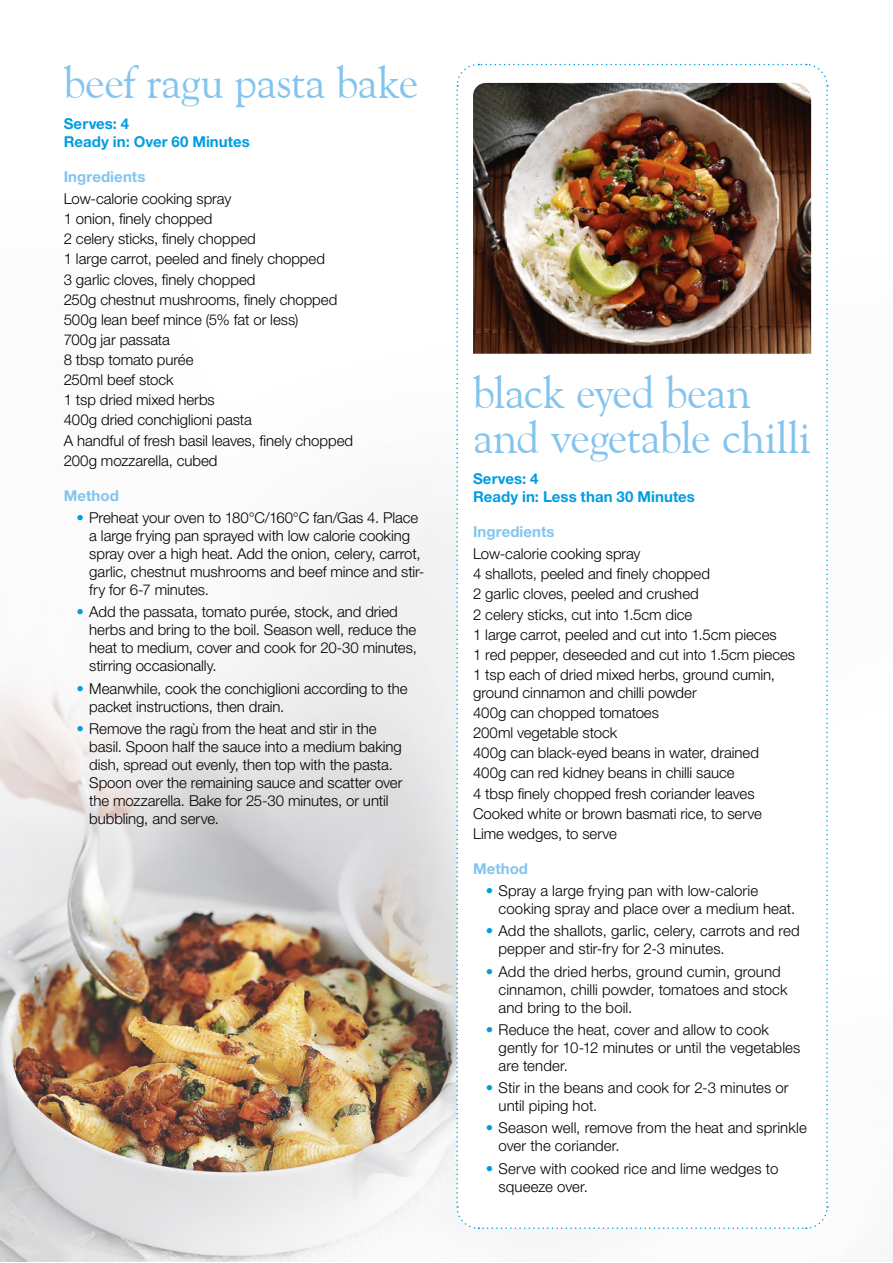
<style>
.page{position:relative;width:893px;height:1263px;background:#fff}
.page>*{position:absolute;margin:0;border:0;box-sizing:border-box;transform-origin:0 0}
.t1{font:45px/45px "Goudy Old Style BT";letter-spacing:-.02em;color:#83c4ef}
.t2{font:300 15px/20.1px "Helvetica Neue LT Std";letter-spacing:-.005em;color:#000}
.t3{font:700 15px/18px "Helvetica Neue LT Std";letter-spacing:.005em;color:#009de0}
.t4{font:700 15px "Helvetica Neue LT Std";letter-spacing:.005em;color:#83c4ef}
.s1{font-weight:700;color:#009de0}
</style>
<div class="page">
<img style="left:0;top:85px;width:829px;height:1177px">
<svg style="left:456px;top:63px;width:372px;height:1167px"></svg>
<img style="left:473px;top:83px;width:338px;height:271px">
<h1 class="t1" style="left:64px;top:59px;width:356px">beef ragu pasta bake</h1>
<p class="t3" style="left:64px;top:114px;width:188px">Serves: 4<br>Ready in: Over 60 Minutes</p>
<p class="t4" style="left:64px;top:167px;width:83px">Ingredients</p>
<p class="t2" style="left:64px;top:188px;width:291px">Low-calorie cooking spray<br>1 onion, finely chopped<br>2 celery sticks, finely chopped<br>1 large carrot, peeled and finely chopped<br>3 garlic cloves, finely chopped<br>250g chestnut mushrooms, finely chopped<br>500g lean beef mince (5% fat or less)<br>700g jar passata<br>8 tbsp tomato purée<br>250ml beef stock<br>1 tsp dried mixed herbs<br>400g dried conchiglioni pasta<br>A handful of fresh basil leaves, finely chopped<br>200g mozzarella, cubed</p>
<p class="t4" style="left:64px;top:486px;width:57px">Method</p>
<p class="t2" style="left:89px;top:508px;width:337px;line-height:18px;text-indent:-13px"><span class="s1">•</span> Preheat your oven to 180°C/160°C fan/Gas 4. Place a large frying pan sprayed with low calorie cooking spray over a high heat. Add the onion, celery, carrot, garlic, chestnut mushrooms and beef mince and stir&shy;fry for 6-7 minutes.</p>
<p class="t2" style="left:89px;top:603px;width:329px;line-height:18px;text-indent:-13px"><span class="s1">•</span> Add the passata, tomato purée, stock, and dried herbs and bring to the boil. Season well, reduce the heat to medium, cover and cook for 20-30 minutes, stirring occasionally.</p>
<p class="t2" style="left:89px;top:679px;width:320px;line-height:18px;text-indent:-13px"><span class="s1">•</span> Meanwhile, cook the conchiglioni according to the packet instructions, then drain.</p>
<p class="t2" style="left:89px;top:719px;width:315px;line-height:18px;text-indent:-13px"><span class="s1">•</span> Remove the ragù from the heat and stir in the basil. Spoon half the sauce into a medium baking dish, spread out evenly, then top with the pasta.<br>Spoon over the remaining sauce and scatter over the mozzarella. Bake for 25-30 minutes, or until bubbling, and serve.</p>
<h1 class="t1" style="left:473px;top:369px;width:339px">black eyed bean and vegetable chilli</h1>
<p class="t3" style="left:473px;top:469px;width:223px">Serves: 4<br>Ready in: Less than 30 Minutes</p>
<p class="t4" style="left:473px;top:522px;width:83px">Ingredients</p>
<p class="t2" style="left:473px;top:543px;width:324px">Low-calorie cooking spray<br>4 shallots, peeled and finely chopped<br>2 garlic cloves, peeled and crushed<br>2 celery sticks, cut into 1.5cm dice<br>1 large carrot, peeled and cut into 1.5cm pieces<br>1 red pepper, deseeded and cut into 1.5cm pieces 1 tsp each of dried mixed herbs, ground cumin,</p>
<p class="t2" style="left:473px;top:682px;width:290px">ground cinnamon and chilli powder<br>400g can chopped tomatoes<br>200ml vegetable stock<br>400g can black-eyed beans in water, drained 400g can red kidney beans in chilli sauce<br>4 tbsp finely chopped fresh coriander leaves Cooked white or brown basmati rice, to serve Lime wedges, to serve</p>
<p class="t4" style="left:473px;top:859px;width:57px">Method</p>
<p class="t2" style="left:499px;top:881px;width:298px;line-height:18px;text-indent:-13px"><span class="s1">•</span> Spray a large frying pan with low-calorie cooking spray and place over a medium heat.</p>
<p class="t2" style="left:499px;top:922px;width:303px;line-height:18px;text-indent:-13px"><span class="s1">•</span> Add the shallots, garlic, celery, carrots and red pepper and stir-fry for 2-3 minutes.</p>
<p class="t2" style="left:499px;top:962px;width:291px;line-height:18px;text-indent:-13px"><span class="s1">•</span> Add the dried herbs, ground cumin, ground cinnamon, chilli powder, tomatoes and stock and bring to the boil.</p>
<p class="t2" style="left:499px;top:1020px;width:303px;line-height:18px;text-indent:-13px"><span class="s1">•</span> Reduce the heat, cover and allow to cook gently for 10-12 minutes or until the vegetables are tender.</p>
<p class="t2" style="left:499px;top:1078px;width:292px;line-height:18px;text-indent:-13px"><span class="s1">•</span> Stir in the beans and cook for 2-3 minutes or until piping hot.</p>
<p class="t2" style="left:499px;top:1119px;width:310px;line-height:18px;text-indent:-13px"><span class="s1">•</span> Season well, remove from the heat and sprinkle over the coriander.</p>
<p class="t2" style="left:499px;top:1159px;width:281px;line-height:18px;text-indent:-13px"><span class="s1">•</span> Serve with cooked rice and lime wedges to squeeze over.</p>
</div>
